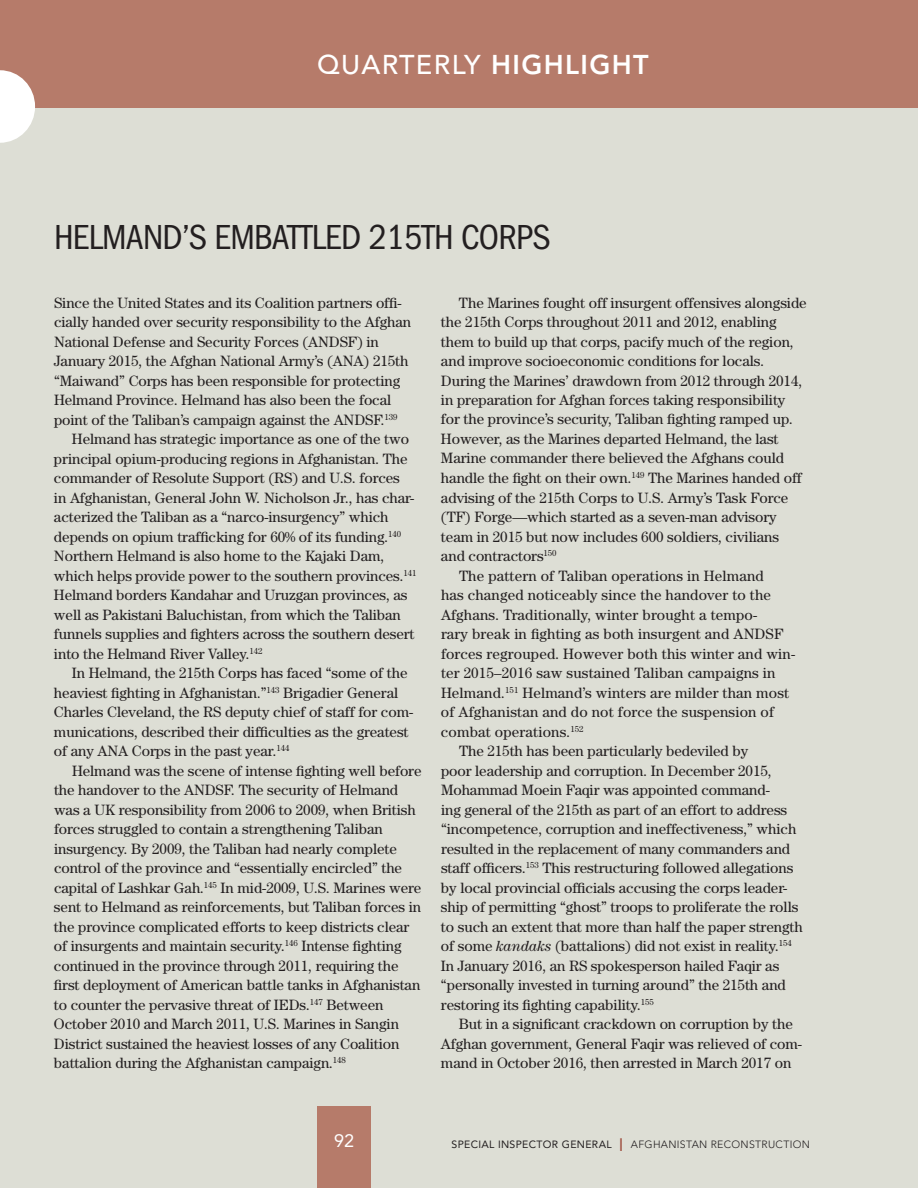
<style>
.page{position:relative;width:918px;height:1188px;background:#fff}
.page>*{position:absolute;margin:0;border:0;box-sizing:border-box;transform-origin:0 0}
.H2_-_QH{font:condensed 36px "ITC Franklin Gothic Std";letter-spacing:-.02em;color:#231f20}
.t1{font:500 27px "Avenir LT Std";letter-spacing:.05em;color:#fff}
.t2{font:18px "Avenir LT Std";color:#fff}
.P_Indent{font:15px/19.5px "Century Std";letter-spacing:-.005em;color:#231f20}
.t3{font:300 10.5px "Avenir LT Std";letter-spacing:.03em;color:#231f20}
.t4{font:10.5px "Avenir LT Std";letter-spacing:.03em;color:#231f20}
.s1{font-weight:800}
.s2{font-style:italic}
.s3{font-weight:400;font-size:18px;color:#a05243}
</style>
<div class="page">
<div style="left:0;top:0;width:918px;height:108px;background:#b67b6a"></div>
<div style="left:0;top:108px;width:918px;height:1080px;background:#ddded5"></div>
<svg style="left:0;top:70px;width:35px;height:73px"></svg>
<div style="left:317px;top:1107px;width:54px;height:81px;background:#b67b6a"></div>
<h2 class="t1" style="left:317px;top:49px;width:333px">QUARTERLY <span class="s1">HIGHLIGHT</span></h2>
<h2 class="H2_-_QH" style="left:54px;top:217px;width:498px">HELMAND’S EMBATTLED 215TH CORPS</h2>
<p class="P_Indent" style="left:54px;top:292px;width:359px">Since the United States and its Coalition partners offi&shy;cially handed over security responsibility to the Afghan National Defense and Security Forces (ANDSF) in January 2015, the Afghan National Army’s (ANA) 215th “Maiwand” Corps has been responsible for protecting Helmand Province. Helmand has also been the focal point of the Taliban’s campaign against the ANDSF.<sup>139</sup></p>
<p class="P_Indent" style="left:54px;top:429px;width:364px;text-indent:18px">Helmand has strategic importance as one of the two principal opium-producing regions in Afghanistan. The commander of Resolute Support (RS) and U.S. forces<br>in Afghanistan, General John W. Nicholson Jr., has char&shy;acterized the Taliban as a “narco-insurgency” which depends on opium trafficking for 60% of its funding.<sup>140<br></sup>Northern Helmand is also home to the Kajaki Dam, which helps provide power to the southern provinces.<sup>141<br></sup>Helmand borders Kandahar and Uruzgan provinces, as well as Pakistani Baluchistan, from which the Taliban funnels supplies and fighters across the southern desert into the Helmand River Valley.<sup>142</sup></p>
<p class="P_Indent" style="left:54px;top:663px;width:361px;text-indent:18px">In Helmand, the 215th Corps has faced “some of the heaviest fighting in Afghanistan.”<sup>143</sup> Brigadier General Charles Cleveland, the RS deputy chief of staff for com&shy;munications, described their difficulties as the greatest of any ANA Corps in the past year.<sup>144</sup></p>
<p class="P_Indent" style="left:54px;top:760px;width:369px;text-indent:18px">Helmand was the scene of intense fighting well before the handover to the ANDSF. The security of Helmand was a UK responsibility from 2006 to 2009, when British forces struggled to contain a strengthening Taliban insurgency. By 2009, the Taliban had nearly complete control of the province and “essentially encircled” the capital of Lashkar Gah.<sup>145</sup> In mid-2009, U.S. Marines were sent to Helmand as reinforcements, but Taliban forces in the province complicated efforts to keep districts clear of insurgents and maintain security.<sup>146</sup> Intense fighting continued in the province through 2011, requiring the first deployment of American battle tanks in Afghanistan to counter the pervasive threat of IEDs.<sup>147</sup> Between October 2010 and March 2011, U.S. Marines in Sangin District sustained the heaviest losses of any Coalition battalion during the Afghanistan campaign.<sup>148</sup></p>
<p class="P_Indent" style="left:441px;top:292px;width:367px;text-indent:18px">The Marines fought off insurgent offensives alongside the 215th Corps throughout 2011 and 2012, enabling them to build up that corps, pacify much of the region, and improve socioeconomic conditions for locals.<br>During the Marines’ drawdown from 2012 through 2014, in preparation for Afghan forces taking responsibility for the province’s security, Taliban fighting ramped up.<br>However, as the Marines departed Helmand, the last Marine commander there believed the Afghans could handle the fight on their own.<sup>149</sup> The Marines handed off advising of the 215th Corps to U.S. Army’s Task Force (TF) Forge—which started as a seven-man advisory team in 2015 but now includes 600 soldiers, civilians and contractors<sup>150</sup></p>
<p class="P_Indent" style="left:441px;top:565px;width:356px;text-indent:18px">The pattern of Taliban operations in Helmand<br>has changed noticeably since the handover to the Afghans. Traditionally, winter brought a tempo-<br>rary break in fighting as both insurgent and ANDSF forces regrouped. However both this winter and win&shy;ter 2015–2016 saw sustained Taliban campaigns in Helmand.<sup>151</sup> Helmand’s winters are milder than most of Afghanistan and do not force the suspension of combat operations.<sup>152</sup></p>
<p class="P_Indent" style="left:441px;top:741px;width:363px;text-indent:18px">The 215th has been particularly bedeviled by<br>poor leadership and corruption. In December 2015, Mohammad Moein Faqir was appointed command-<br>ing general of the 215th as part of an effort to address “incompetence, corruption and ineffectiveness,” which resulted in the replacement of many commanders and staff officers.<sup>153</sup> This restructuring followed allegations by local provincial officials accusing the corps leader&shy;ship of permitting “ghost” troops to proliferate the rolls to such an extent that more than half the paper strength of some <span class="s2">kandaks</span> (battalions) did not exist in reality.<sup>154<br></sup>In January 2016, an RS spokesperson hailed Faqir as “personally invested in turning around” the 215th and restoring its fighting capability.<sup>155</sup></p>
<p class="P_Indent" style="left:441px;top:1014px;width:363px;text-indent:18px">But in a significant crackdown on corruption by the<br>Afghan government, General Faqir was relieved of com&shy;mand in October 2016, then arrested in March 2017 on</p>
<p class="t2" style="left:334px;top:1131px;width:22px">92</p>
<p class="t3" style="left:619px;top:1138px;width:193px"><span class="s3">I</span> AFGHANISTAN RECONSTRUCTION</p>
<p class="t4" style="left:452px;top:1138px;width:162px">SPECIAL INSPECTOR GENERAL</p>
</div>
